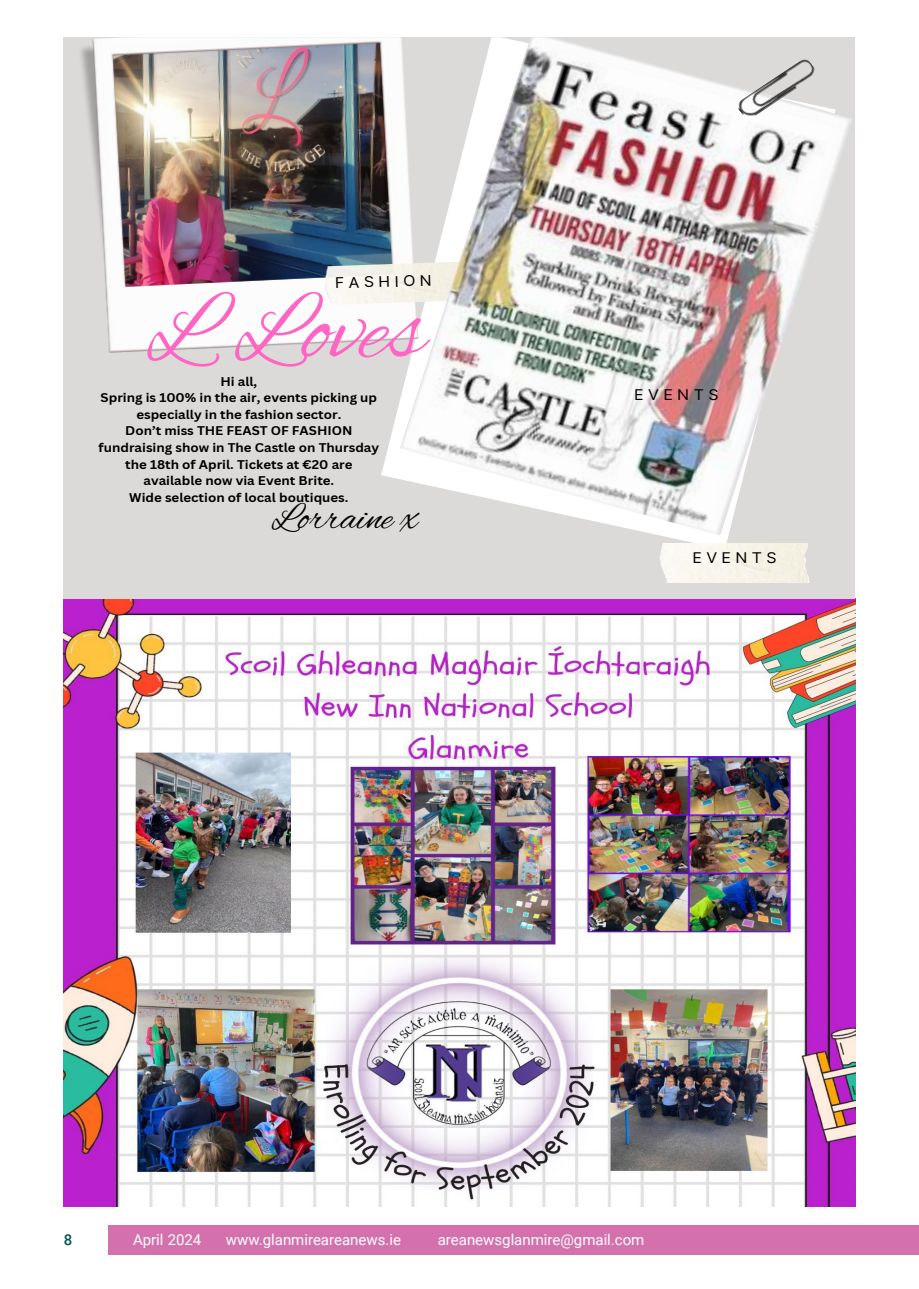
<style>
.page{position:relative;width:919px;height:1289px;background:#fff}
.page>*{position:absolute;margin:0;border:0;box-sizing:border-box;transform-origin:0 0}
.t1{font:94.8px "Alex Brush";color:#ff66c4;scale:1.08 1}
.t2{font:37.05px "Alex Brush";color:#000;scale:1.08 1}
.t3{font:15px "Roboto";color:#fff}
.t4{font:500 15px "Roboto";color:#005952}
.t5{font:14.7px "Inter";letter-spacing:.275em;color:#000;scale:1.08 1}
.t6{font:700 12.3px/16.6px "Canva Sans";color:#000;text-align:center;scale:1.08 1}
</style>
<div class="page">
<div style="left:108px;top:1225px;width:798px;height:29px;background:#d471ad"></div>
<div style="left:906px;top:1225px;width:12px;height:29px;background:#d471ad"></div>
<img style="left:64px;top:598px;width:791px;height:607px">
<div style="left:64px;top:37px;width:791px;height:561px;background:#dbdad9"></div>
<svg style="left:381px;top:401px;width:348px;height:142px"></svg>
<img style="left:81px;top:37px;width:319px;height:316px">
<img style="left:324px;top:261px;width:76px;height:44px">
<img style="left:660px;top:543px;width:149px;height:39px">
<img style="left:400px;top:37px;width:452px;height:498px">
<img style="left:734px;top:57px;width:84px;height:64px">
<p class="t5" style="left:335px;top:272px;width:91px;rotate:-1deg">FASHION</p>
<h1 class="t1" style="left:147px;top:272px;width:259px">L Loves</h1>
<p class="t6" style="left:99px;top:373px;width:261px">Hi all,<br>Spring is 100% in the air, events picking up especially in the fashion sector.<br>Don’t miss THE FEAST OF FASHION fundraising show in The Castle on Thursday the 18th of April. Tickets at €20 are available now via Event Brite.<br>Wide selection of local boutiques.</p>
<h2 class="t2" style="left:272px;top:495px;width:137px">Lorraine x</h2>
<p class="t5" style="left:634px;top:384px;width:79px">EVENTS</p>
<p class="t5" style="left:692px;top:546px;width:79px">EVENTS</p>
<p class="t4" style="left:64px;top:1228px;width:10px">8</p>
<p class="t3" style="left:133px;top:1228px;width:70px">April 2024</p>
<p class="t3" style="left:226px;top:1228px;width:176px">www.glanmireareanews.ie</p>
<p class="t3" style="left:438px;top:1228px;width:208px">areanewsglanmire@gmail.com</p>
</div>
